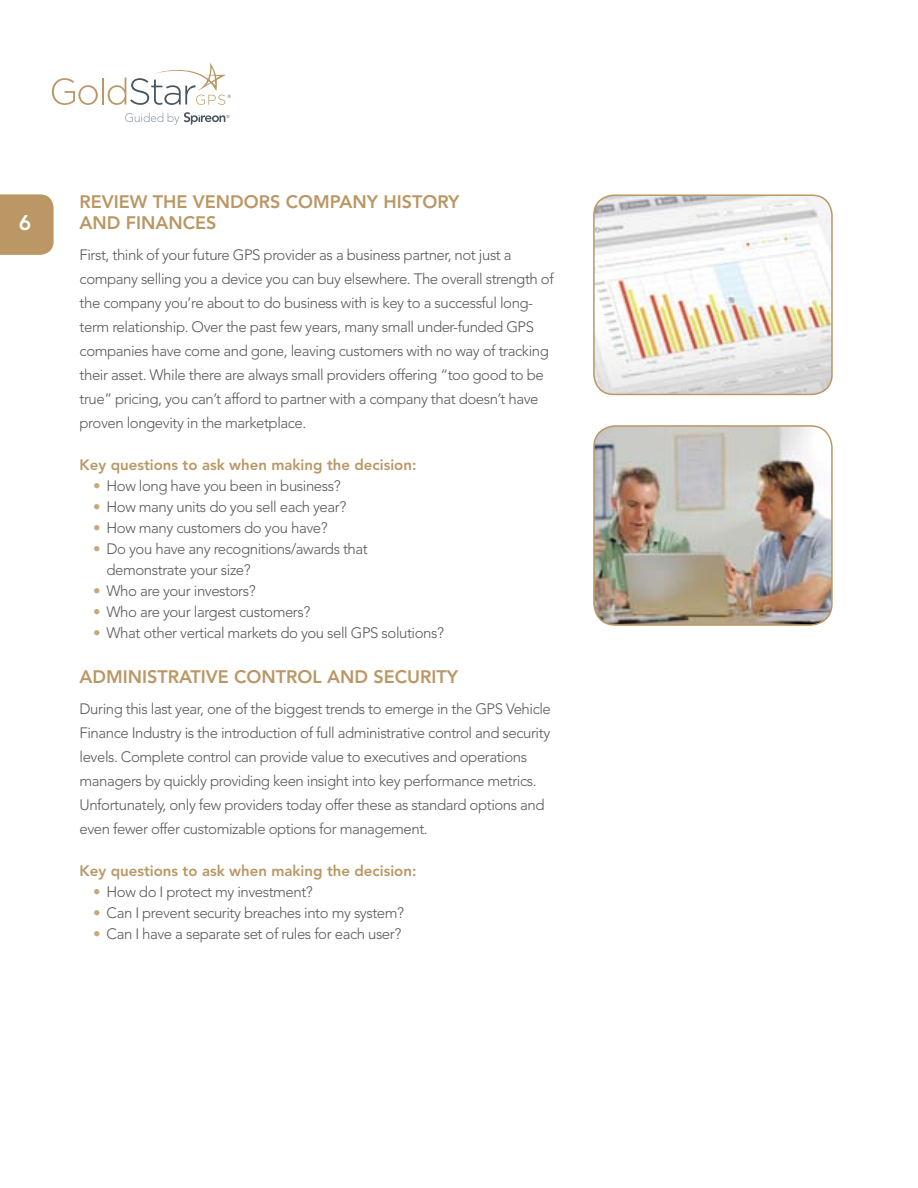
<style>
.page{position:relative;width:918px;height:1188px;background:#fff}
.page>*{position:absolute;margin:0;border:0;box-sizing:border-box;transform-origin:0 0}
.t1{font:800 21px "Avenir LT Std";color:#fff}
.t2{font:800 18px/21px "Avenir LT Std";color:#ba9764}
.t3{font:300 15px/24px "Avenir LT Std";letter-spacing:-.03em;color:#58595b}
.t4{font:800 15px "Avenir LT Std";color:#ba9764}
.s1{color:#c6a87d}
</style>
<div class="page">
<div style="left:0;top:194px;width:54px;height:61px;background:#ba9764"></div>
<svg style="left:52px;top:78px;width:46px;height:27px"></svg>
<hr style="left:102px;top:78px;width:2px;height:26px;background:#ba9764">
<svg style="left:125px;top:112px;width:105px;height:13px"></svg>
<svg style="left:108px;top:63px;width:123px;height:42px"></svg>
<img style="left:596px;top:197px;width:235px;height:197px">
<div style="left:593px;top:194px;width:240px;height:201px;border:2px solid #ba9764;border-radius:20px"></div>
<img style="left:594px;top:426px;width:238px;height:199px">
<div style="left:593px;top:425px;width:240px;height:201px;border:2px solid #ba9764;border-radius:22px"></div>
<h1 class="t1" style="left:19px;top:210px;width:14px">6</h1>
<p class="t2" style="left:80px;top:191px;width:381px">Review the Vendors Company H istory and Finances</p>
<p class="t3" style="left:80px;top:243px;width:476px">First, think of your future GPS provider as a business partner, not just a company selling you a device you can buy elsewhere. The overall strength of the company you’re about to do business with is key to a successful long&shy;term relationship. Over the past few years, many small under-funded GPS companies have come and gone, leaving customers with no way of tracking their asset. While there are always small providers offering “too good to be true” pricing, you can’t afford to partner with a company that doesn’t have proven longevity in the marketplace.</p>
<p class="t4" style="left:80px;top:456px;width:338px">Key questions to ask when making the decision:</p>
<p class="t3" style="left:93px;top:474px;width:249px"><span class="s1">•</span> How long have you been in business?</p>
<p class="t3" style="left:93px;top:495px;width:255px"><span class="s1">•</span> How many units do you sell each year?</p>
<p class="t3" style="left:93px;top:516px;width:236px"><span class="s1">•</span> How many customers do you have?</p>
<p class="t3" style="left:107px;top:538px;width:263px;line-height:21px;text-indent:-13px"><span class="s1">•</span> Do you have any recognitions/awards that demonstrate your size?</p>
<p class="t3" style="left:93px;top:579px;width:164px"><span class="s1">•</span> Who are your investors?</p>
<p class="t3" style="left:93px;top:600px;width:219px"><span class="s1">•</span> Who are your largest customers?</p>
<p class="t3" style="left:93px;top:621px;width:352px"><span class="s1">•</span> What other vertical markets do you sell GPS solutions?</p>
<p class="t2" style="left:80px;top:666px;width:380px">Administrative Control and Security</p>
<p class="t3" style="left:80px;top:696px;width:473px">During this last year, one of the biggest trends to emerge in the GPS Vehicle Finance Industry is the introduction of full administrative control and security levels. Complete control can provide value to executives and operations managers by quickly providing keen insight into key performance metrics.<br>Unfortunately, only few providers today offer these as standard options and even fewer offer customizable options for management.</p>
<p class="t4" style="left:80px;top:861px;width:338px">Key questions to ask when making the decision:</p>
<p class="t3" style="left:93px;top:879px;width:221px"><span class="s1">•</span> How do I protect my investment?</p>
<p class="t3" style="left:93px;top:900px;width:313px"><span class="s1">•</span> Can I prevent security breaches into my system?</p>
<p class="t3" style="left:93px;top:921px;width:310px"><span class="s1">•</span> Can I have a separate set of rules for each user?</p>
</div>
